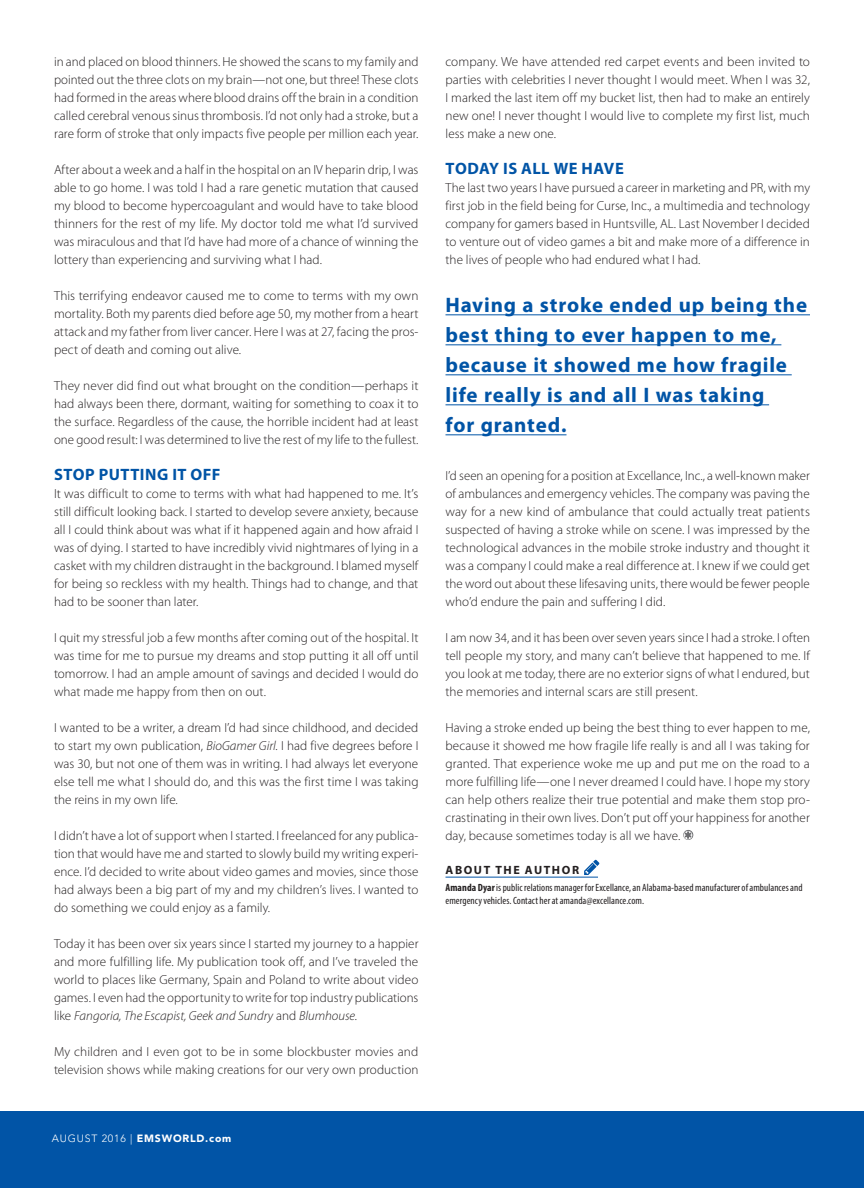
<style>
.page{position:relative;width:864px;height:1188px;background:#fff}
.page>*{position:absolute;margin:0;border:0;box-sizing:border-box;transform-origin:0 0}
.Callout_1215{font:700 21px/30px "Myriad Pro";letter-spacing:.035em;color:#0154a6}
.Subhead_1_b{font:700 16.5px "Myriad Pro";letter-spacing:.025em;color:#0154a6}
.Body_Copy_b{font:300 13.2px/18px "Myriad Pro";color:#231f20;text-align:justify}
.Reference{font:700 12px "Myriad Pro";letter-spacing:.13em;color:#231f20}
.Biography_b{font:condensed 10.5px/12.8px "Myriad Pro";letter-spacing:.005em;color:#231f20}
.t1{font:900 10.5px "Avenir LT Std";letter-spacing:.075em;color:#fff}
.s1{font-style:italic}
.s2{font-weight:300}
.s3{font-weight:700}
</style>
<div class="page">
<hr style="left:446px;top:877px;width:152px;height:1px;background:#0154a6">
<svg style="left:683px;top:830px;width:10px;height:10px"></svg>
<svg style="left:584px;top:860px;width:15px;height:15px"></svg>
<hr style="left:446px;top:315px;width:364px;height:1px;background:#0154a6">
<hr style="left:446px;top:345px;width:335px;height:1px;background:#0154a6">
<hr style="left:446px;top:375px;width:346px;height:1px;background:#0154a6">
<hr style="left:446px;top:405px;width:323px;height:1px;background:#0154a6">
<hr style="left:446px;top:435px;width:121px;height:1px;background:#0154a6">
<div style="left:0;top:1111px;width:864px;height:77px;background:#0154a6"></div>
<p class="Body_Copy_b" style="left:54px;top:53px;width:366px">in and placed on blood thinners. He showed the scans to my family and pointed out the three clots on my brain—not one, but three! These clots had formed in the areas where blood drains off the brain in a condition called cerebral venous sinus thrombosis. I’d not only had a stroke, but a rare form of stroke that only impacts five people per million each year.</p>
<p class="Body_Copy_b" style="left:54px;top:161px;width:366px">After about a week and a half in the hospital on an IV heparin drip, I was able to go home. I was told I had a rare genetic mutation that caused my blood to become hypercoagulant and would have to take blood thinners for the rest of my life. My doctor told me what I’d survived was miraculous and that I’d have had more of a chance of winning the lottery than experiencing and surviving what I had.</p>
<p class="Body_Copy_b" style="left:54px;top:287px;width:366px">This terrifying endeavor caused me to come to terms with my own mortality. Both my parents died before age 50, my mother from a heart attack and my father from liver cancer. Here I was at 27, facing the pros&shy;pect of death and coming out alive.</p>
<p class="Body_Copy_b" style="left:54px;top:377px;width:366px">They never did find out what brought on the condition—perhaps it had always been there, dormant, waiting for something to coax it to the surface. Regardless of the cause, the horrible incident had at least one good result: I was determined to live the rest of my life to the fullest.</p>
<p class="Subhead_1_b" style="left:54px;top:465px;width:168px">STOP PUTTING IT OFF</p>
<p class="Body_Copy_b" style="left:54px;top:485px;width:366px">It was difficult to come to terms with what had happened to me. It’s still difficult looking back. I started to develop severe anxiety, because all I could think about was what if it happened again and how afraid I was of dying. I started to have incredibly vivid nightmares of lying in a casket with my children distraught in the background. I blamed myself for being so reckless with my health. Things had to change, and that had to be sooner than later.</p>
<p class="Body_Copy_b" style="left:54px;top:629px;width:366px">I quit my stressful job a few months after coming out of the hospital. It was time for me to pursue my dreams and stop putting it all off until tomorrow. I had an ample amount of savings and decided I would do what made me happy from then on out.</p>
<p class="Body_Copy_b" style="left:54px;top:719px;width:366px">I wanted to be a writer, a dream I’d had since childhood, and decided to start my own publication, <span class="s1">BioGamer Girl.</span> I had five degrees before I was 30, but not one of them was in writing. I had always let everyone else tell me what I should do, and this was the first time I was taking the reins in my own life.</p>
<p class="Body_Copy_b" style="left:54px;top:827px;width:366px">I didn’t have a lot of support when I started. I freelanced for any publica&shy;tion that would have me and started to slowly build my writing experi&shy;ence. I’d decided to write about video games and movies, since those had always been a big part of my and my children’s lives. I wanted to do something we could enjoy as a family.</p>
<p class="Body_Copy_b" style="left:54px;top:935px;width:366px">Today it has been over six years since I started my journey to a happier and more fulfilling life. My publication took off, and I’ve traveled the world to places like Germany, Spain and Poland to write about video games. I even had the opportunity to write for top industry publications like <span class="s1">Fangoria, The Escapist, Geek and Sundry</span> and <span class="s1">Blumhouse.</span></p>
<p class="Body_Copy_b" style="left:54px;top:1043px;width:366px">My children and I even got to be in some blockbuster movies and television shows while making creations for our very own production</p>
<p class="t1" style="left:52px;top:1132px;width:181px"><span class="s2">AUGUST 2016 |</span> EMSWORLD.com</p>
<p class="Body_Copy_b" style="left:446px;top:53px;width:366px">company. We have attended red carpet events and been invited to parties with celebrities I never thought I would meet. When I was 32, I marked the last item off my bucket list, then had to make an entirely new one! I never thought I would live to complete my first list, much less make a new one.</p>
<p class="Subhead_1_b" style="left:446px;top:159px;width:180px">TODAY IS ALL WE HAVE</p>
<p class="Body_Copy_b" style="left:446px;top:179px;width:366px">The last two years I have pursued a career in marketing and PR, with my first job in the field being for Curse, Inc., a multimedia and technology company for gamers based in Huntsville, AL. Last November I decided to venture out of video games a bit and make more of a difference in the lives of people who had endured what I had.</p>
<p class="Callout_1215" style="left:446px;top:290px;width:363px">Having a stroke ended up being the best thing to ever happen to me, because it showed me how fragile life really is and all I was taking<br>for granted.</p>
<p class="Body_Copy_b" style="left:446px;top:467px;width:366px">I’d seen an opening for a position at Excellance, Inc., a well-known maker of ambulances and emergency vehicles. The company was paving the way for a new kind of ambulance that could actually treat patients suspected of having a stroke while on scene. I was impressed by the technological advances in the mobile stroke industry and thought it was a company I could make a real difference at. I knew if we could get the word out about these lifesaving units, there would be fewer people who’d endure the pain and suffering I did.</p>
<p class="Body_Copy_b" style="left:446px;top:629px;width:366px">I am now 34, and it has been over seven years since I had a stroke. I often tell people my story, and many can’t believe that happened to me. If you look at me today, there are no exterior signs of what I endured, but the memories and internal scars are still present.</p>
<p class="Body_Copy_b" style="left:446px;top:719px;width:366px">Having a stroke ended up being the best thing to ever happen to me, because it showed me how fragile life really is and all I was taking for granted. That experience woke me up and put me on the road to a more fulfilling life—one I never dreamed I could have. I hope my story can help others realize their true potential and make them stop pro&shy;crastinating in their own lives. Don’t put off your happiness for another day, because sometimes today is all we have.</p>
<p class="Reference" style="left:446px;top:863px;width:135px">ABOUT THE AUTHOR</p>
<p class="Biography_b" style="left:446px;top:881px;width:359px"><span class="s3">Amanda Dyar</span> is public relations manager for Excellance, an Alabama-based manufacturer of ambulances and emergency vehicles. Contact her at amanda@excellance.com.</p>
</div>
